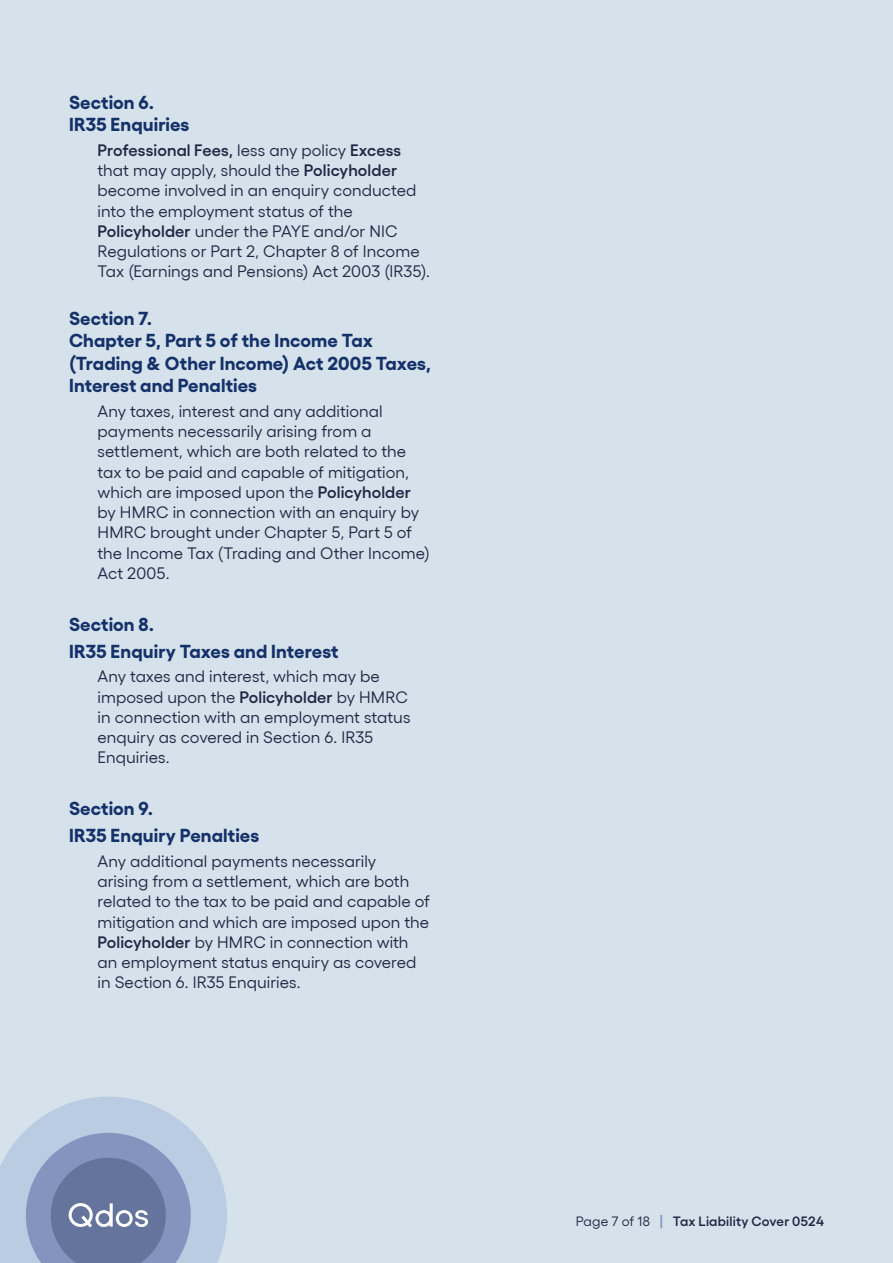
<style>
.page{position:relative;width:893px;height:1263px;background:#d6e2eb}
.page>*{position:absolute;margin:0;border:0;box-sizing:border-box;transform-origin:0 0}
.t1{font:700 18.75px/22.5px "Gellix";letter-spacing:.005em;color:#15316a}
.t2{font:16.5px/20.2px "Gellix";letter-spacing:.005em;color:#1d2844}
.t3{font:600 13.5px "Gellix";letter-spacing:.015em;color:#1d2844}
.s1{font-weight:600}
.s2{font-weight:400}
.s3{font-size:13.8px;color:#8395be}
</style>
<div class="page">
<svg style="left:0;top:1096px;width:227px;height:167px;background:#9eaecb"></svg>
<p class="t1" style="left:69px;top:89px;width:122px">Section 6.<br>IR35 Enquiries</p>
<p class="t2" style="left:97px;top:138px;width:334px"><span class="s1">Professional Fees,</span> less any policy <span class="s1">Excess </span>that may apply, should the <span class="s1">Policyholder </span>become involved in an enquiry conducted into the employment status of the <span class="s1">Policyholder</span> under the PAYE and/or NIC Regulations or Part 2, Chapter 8 of Income Tax (Earnings and Pensions) Act 2003 (IR35).</p>
<p class="t1" style="left:69px;top:305px;width:364px">Section 7.<br>Chapter 5, Part 5 of the Income Tax (Trading &amp; Other Income) Act 2005 Taxes,<br>Interest and Penalties</p>
<p class="t2" style="left:97px;top:399px;width:334px">Any taxes, interest and any additional payments necessarily arising from a settlement, which are both related to the tax to be paid and capable of mitigation, which are imposed upon the <span class="s1">Policyholder </span>by HMRC in connection with an enquiry by HMRC brought under Chapter 5, Part 5 of the Income Tax (Trading and Other Income)<br>Act 2005.</p>
<p class="t1" style="left:69px;top:608px;width:271px;line-height:27px">Section 8.<br>IR35 Enquiry Taxes and Interest</p>
<p class="t2" style="left:97px;top:665px;width:315px">Any taxes and interest, which may be imposed upon the <span class="s1">Policyholder</span> by HMRC in connection with an employment status enquiry as covered in Section 6. IR35<br>Enquiries.</p>
<p class="t1" style="left:69px;top:793px;width:192px;line-height:27px">Section 9.<br>IR35 Enquiry Penalties</p>
<p class="t2" style="left:97px;top:849px;width:334px">Any additional payments necessarily arising from a settlement, which are both related to the tax to be paid and capable of mitigation and which are imposed upon the <span class="s1">Policyholder</span> by HMRC in connection with an employment status enquiry as covered in Section 6. IR35 Enquiries.</p>
<p class="t3" style="left:576px;top:1211px;width:250px"><span class="s2">Page 7 of 18</span> <span class="s3">|</span> Tax Liability Cover 0524</p>
</div>
